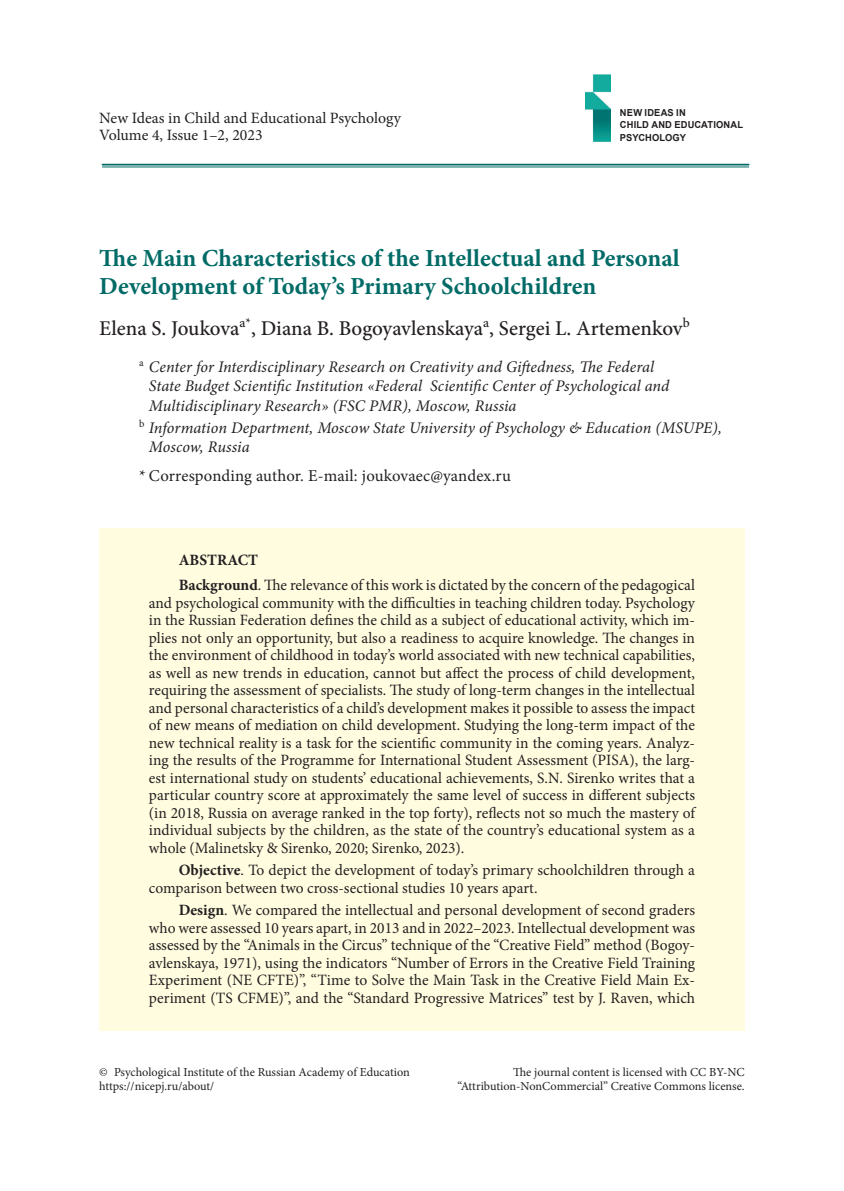
<style>
.page{position:relative;width:844px;height:1191px;background:#fff}
.page>*{position:absolute;margin:0;border:0;box-sizing:border-box;transform-origin:0 0}
.t1{font:700 24.5px/28px "Minion Pro";color:#006b66}
.t2{font:500 21px "Minion Pro";color:#231f20}
.t3{font:16.62px "Minion Pro";letter-spacing:.01em;color:#231f20}
.t4{font:italic 16.1px/19.4px "Minion Pro";color:#231f20}
.t5{font:15.75px/17.5px "Minion Pro";color:#231f20}
.t6{font:12.25px/14px "Minion Pro";color:#231f20}
.t7{font:700 9.62px/12.2px "Arial";letter-spacing:.015em;color:#231f20}
.s1{font-weight:700}
</style>
<div class="page">
<img style="left:585px;top:75px;width:25px;height:66px">
<hr style="left:102px;top:164px;width:646px;height:1px;background:#006b66">
<hr style="left:102px;top:167px;width:646px;height:1px;background:#006b66">
<div style="left:99px;top:528px;width:645px;height:503px;background:#fffce0"></div>
<p class="t5" style="left:99px;top:110px;width:303px;line-height:16.4px">New Ideas in Child and Educational Psychology<br>Volume 4, Issue 1–2, 2023</p>
<p class="t7" style="left:619px;top:107px;width:125px">NEW IDEAS IN<br>CHILD AND EDUCATIONAL<br>PSYCHOLOGY</p>
<h1 class="t1" style="left:99px;top:244px;width:582px">The Main Characteristics of the Intellectual and Personal<br>Development of Today’s Primary Schoolchildren</h1>
<h2 class="t2" style="left:99px;top:314px;width:592px">Elena S. Joukova<sup>a*</sup>, Diana B. Bogoyavlenskaya<sup>a</sup>, Sergei L. Artemenkov<sup>b</sup></h2>
<p class="t4" style="left:149px;top:357px;width:522px;text-indent:-10px"><sup>a</sup> Center for Interdisciplinary Research on Creativity and Giftedness, The Federal<br>State Budget Scientific Institution «Federal Scientific Center of Psychological and<br>Multidisciplinary Research» (FSC PMR), Moscow, Russia</p>
<p class="t4" style="left:149px;top:418px;width:574px;text-indent:-10px"><sup>b</sup> Information Department, Moscow State University of Psychology &amp; Education (MSUPE),<br>Moscow, Russia</p>
<p class="t3" style="left:139px;top:465px;width:373px">* Corresponding author. E-mail: joukovaec@yandex.ru</p>
<p class="t5" style="left:179px;top:547px;width:517px;line-height:25px"><span class="s1">ABSTRACT<br>Background</span>. The relevance of this work is dictated by the concern of the pedagogical</p>
<p class="t5" style="left:149px;top:594px;width:547px;text-align:justify">and psychological community with the difficulties in teaching children today. Psychology in the Russian Federation defines the child as a subject of educational activity, which im&shy;plies not only an opportunity, but also a readiness to acquire knowledge. The changes in the environment of childhood in today’s world associated with new technical capabilities, as well as new trends in education, cannot but affect the process of child development, requiring the assessment of specialists. The study of long-term changes in the intellectual and personal characteristics of a child’s development makes it possible to assess the impact of new means of mediation on child development. Studying the long-term impact of the new technical reality is a task for the scientific community in the coming years. Analyz&shy;ing the results of the Programme for International Student Assessment (PISA), the larg&shy;est international study on students’ educational achievements, S.N. Sirenko writes that a particular country score at approximately the same level of success in different subjects (in 2018, Russia on average ranked in the top forty), reflects not so much the mastery of individual subjects by the children, as the state of the country’s educational system as a whole (Malinetsky &amp; Sirenko, 2020; Sirenko, 2023).</p>
<p class="t5" style="left:149px;top:861px;width:547px;text-indent:30px"><span class="s1">Objective</span>. To depict the development of today’s primary schoolchildren through a comparison between two cross-sectional studies 10 years apart.</p>
<p class="t5" style="left:149px;top:901px;width:547px;text-align:justify;text-indent:30px"><span class="s1">Design</span>. We compared the intellectual and personal development of second graders who were assessed 10 years apart, in 2013 and in 2022–2023. Intellectual development was assessed by the “Animals in the Circus” technique of the “Creative Field” method (Bogoy&shy;avlenskaya, 1971), using the indicators “Number of Errors in the Creative Field Training Experiment (NE CFTE)”, “Time to Solve the Main Task in the Creative Field Main Ex&shy;periment (TS CFME)”, and the “Standard Progressive Matrices” test by J. Raven, which</p>
<p class="t6" style="left:99px;top:1065px;width:312px">© Psychological Institute of the Russian Academy of Education https://nicepj.ru/about/</p>
<p class="t6" style="left:457px;top:1065px;width:288px;text-align:right">The journal content is licensed with CC BY-NC “Attribution-NonCommercial” Creative Commons license.</p>
</div>
